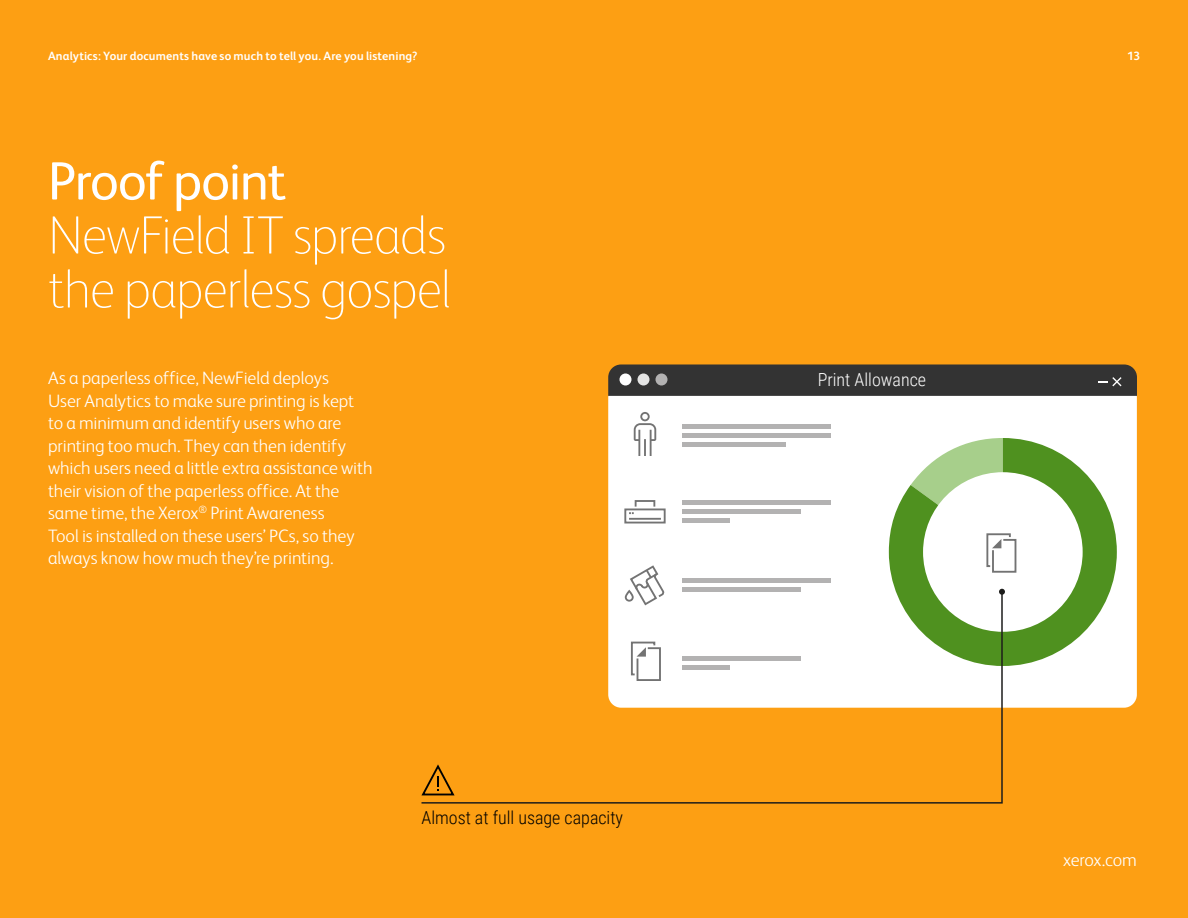
<style>
.page{position:relative;width:1188px;height:918px;background:#fd9f13}
.page>*{position:absolute;margin:0;border:0;box-sizing:border-box;transform-origin:0 0}
.t1{font:100 54px/54px "Xerox Sans";letter-spacing:-.025em;color:#fff}
.t2{font:54px "Xerox Sans";letter-spacing:-.03em;color:#fff}
.t3{font:300 18px/22.5px "Xerox Sans";letter-spacing:-.005em;color:#fff}
.t4{font:300 18px "Roboto Condensed";color:#000}
.t5{font:300 18px "Roboto Condensed";color:#fff}
.t6{font:700 12px "Xerox Sans";letter-spacing:.01em;color:#fff}
</style>
<div class="page">
<div style="left:608px;top:396px;width:529px;height:312px;background:#fff"></div>
<svg style="left:608px;top:364px;width:529px;height:32px;background:#383633"></svg>
<svg style="left:889px;top:438px;width:228px;height:228px;background:#91ba73"></svg>
<div style="left:923px;top:472px;width:160px;height:160px;background:#fff;border-radius:50%"></div>
<svg style="left:911px;top:438px;width:106px;height:136px"></svg>
<svg style="left:634px;top:412px;width:22px;height:44px"></svg>
<div style="left:624px;top:508px;width:42px;height:15px;border:2px solid #737373"></div>
<div style="left:635px;top:500px;width:20px;height:8px;border:2px solid #737373"></div>
<hr style="left:629px;top:518px;width:32px;height:2px;background:#737373">
<svg style="left:625px;top:564px;width:41px;height:26px"></svg>
<div style="left:620px;top:374px;width:12px;height:12px;background:#fff;border-radius:50%"></div>
<div style="left:638px;top:374px;width:12px;height:12px;background:#e5e5e4;border-radius:50%"></div>
<div style="left:656px;top:374px;width:12px;height:12px;background:#b3b2b2;border-radius:50%"></div>
<div style="left:682px;top:424px;width:149px;height:5px;background:#b3b2b2"></div>
<div style="left:682px;top:433px;width:149px;height:5px;background:#b3b2b2"></div>
<div style="left:682px;top:442px;width:104px;height:5px;background:#b3b2b2"></div>
<hr style="left:682px;top:501px;width:149px;height:4px;background:#b3b2b2">
<hr style="left:682px;top:510px;width:119px;height:4px;background:#b3b2b2">
<hr style="left:682px;top:519px;width:48px;height:4px;background:#b3b2b2">
<hr style="left:682px;top:579px;width:149px;height:4px;background:#b3b2b2">
<hr style="left:682px;top:588px;width:119px;height:4px;background:#b3b2b2">
<svg style="left:421px;top:590px;width:583px;height:214px"></svg>
<svg style="left:999px;top:589px;width:6px;height:6px"></svg>
<p class="t6" style="left:48px;top:48px;width:371px">Analytics: Your documents have so much to tell you. Are you listening?</p>
<p class="t6" style="left:1127px;top:48px;width:14px">13</p>
<h1 class="t2" style="left:48px;top:145px;width:240px">Proof point</h1>
<h1 class="t1" style="left:48px;top:206px;width:404px">NewField IT spreads the paperless gospel</h1>
<p class="t3" style="left:48px;top:366px;width:326px">As a paperless office, NewField deploys<br>User Analytics to make sure printing is kept to a minimum and identify users who are printing too much. They can then identify which users need a little extra assistance with their vision of the paperless office. At the same time, the Xerox<sup>®</sup> Print Awareness<br>Tool is installed on these users’ PCs, so they always know how much they’re printing.</p>
<p class="t4" style="left:422px;top:805px;width:203px">Almost at full usage capacity</p>
<p class="t5" style="left:818px;top:366px;width:110px">Print Allowance</p>
<p class="t3" style="left:1063px;top:847px;width:75px">xerox.com</p>
</div>
